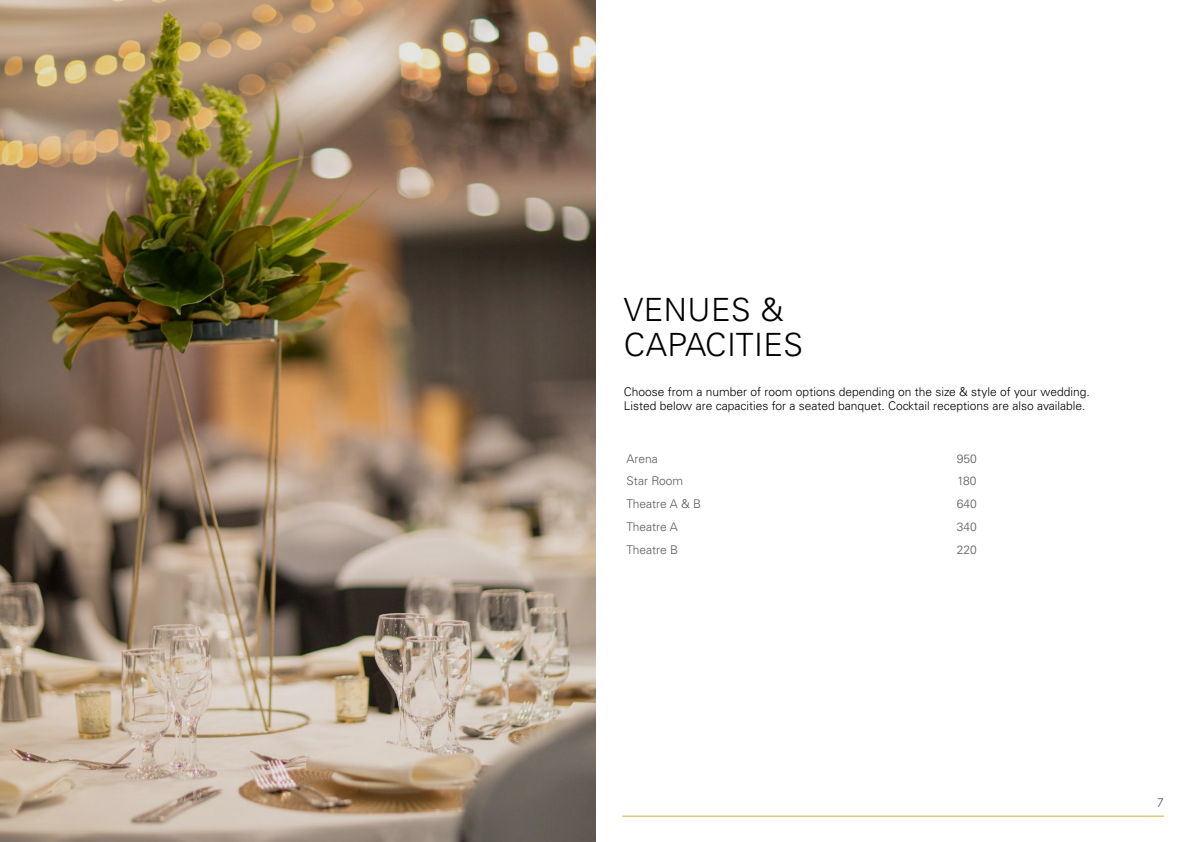
<style>
.page{position:relative;width:1191px;height:842px;background:#fff}
.page>*{position:absolute;margin:0;border:0;box-sizing:border-box;transform-origin:0 0}
.t1{font:300 32px/35px "Univers LT Std";letter-spacing:.015em;color:#000}
.t2{font:300 12px/14.4px "Univers LT Std";color:#000}
.t3{font:300 12px "Univers LT Std";color:#58595b}
.t4{font:12px "Century Gothic";color:#58595b}
</style>
<div class="page">
<hr style="left:622px;top:816px;width:542px;height:1px;background:#d6b133">
<img style="left:0;top:0;width:595px;height:842px">
<h1 class="t1" style="left:624px;top:292px;width:181px">VENUES &amp;<br>CAPACITIES</h1>
<p class="t2" style="left:624px;top:384px;width:467px">Choose from a number of room options depending on the size &amp; style of your wedding.<br>Listed below are capacities for a seated banquet. Cocktail receptions are also available.</p>
<p class="t3" style="left:626px;top:451px;width:33px">Arena</p>
<p class="t3" style="left:956px;top:451px;width:22px">950</p>
<p class="t3" style="left:626px;top:474px;width:58px">Star Room</p>
<p class="t3" style="left:957px;top:474px;width:21px">180</p>
<p class="t3" style="left:626px;top:497px;width:76px">Theatre A &amp; B</p>
<p class="t3" style="left:956px;top:497px;width:22px">640</p>
<p class="t3" style="left:626px;top:520px;width:53px">Theatre A</p>
<p class="t3" style="left:956px;top:520px;width:22px">340</p>
<p class="t3" style="left:626px;top:542px;width:53px">Theatre B</p>
<p class="t3" style="left:956px;top:542px;width:22px">220</p>
<p class="t4" style="left:1157px;top:794px;width:8px">7</p>
</div>
